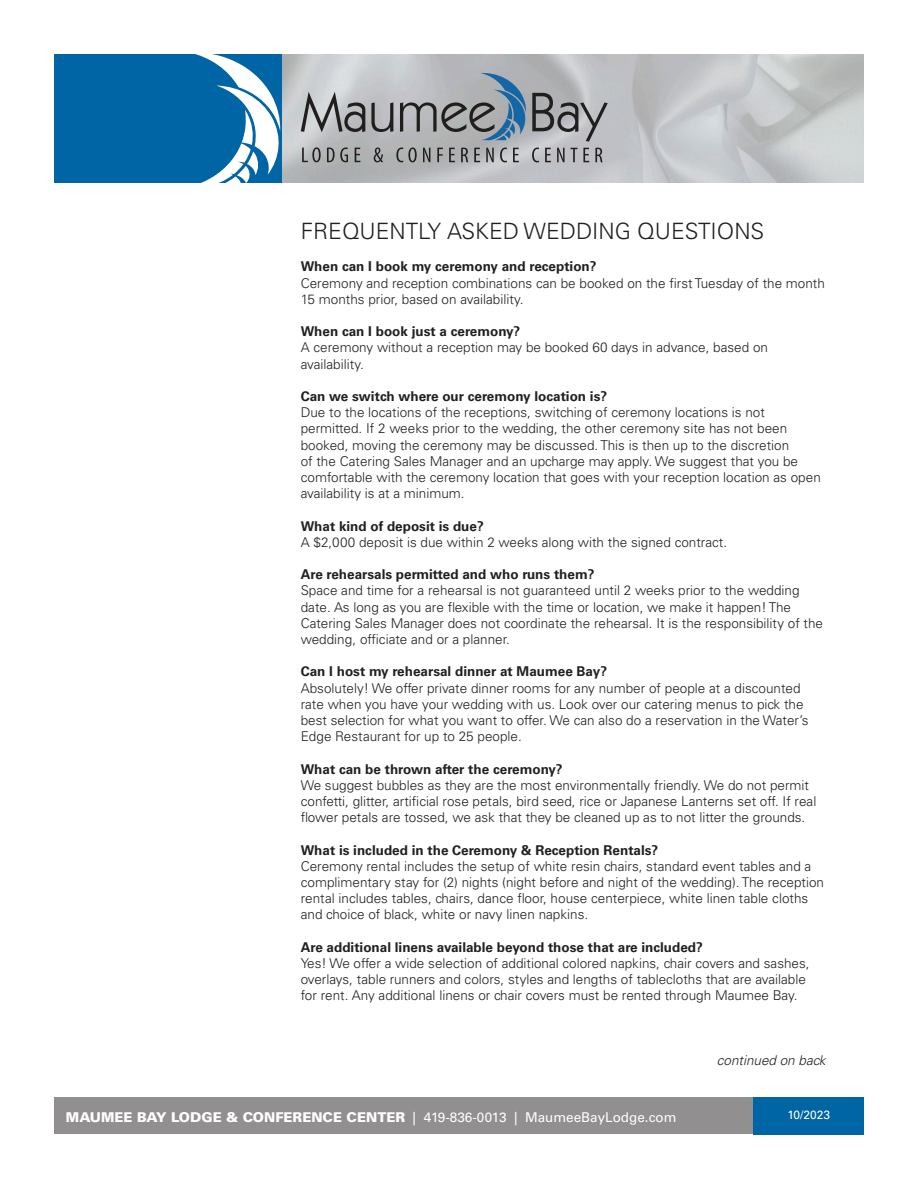
<style>
.page{position:relative;width:918px;height:1188px;background:#fff}
.page>*{position:absolute;margin:0;border:0;box-sizing:border-box;transform-origin:0 0}
.t1{font:300 22.5px "Univers LT Std";color:#231f20}
.t2{font:300 13.5px/16.2px "Univers LT Std";color:#231f20}
.t3{font:700 13.5px "Univers LT Std";color:#231f20}
.t4{font:13.5px "Univers LT Std";color:#fff}
.t5{font:italic 300 13.5px "Univers LT Std";color:#231f20}
.t6{font:12px "Univers LT Std";color:#fff}
.s1{font-weight:900}
</style>
<div class="page">
<div style="left:54px;top:1097px;width:810px;height:37px;background:#918f8f"></div>
<img style="left:282px;top:54px;width:582px;height:129px">
<div style="left:54px;top:54px;width:227px;height:129px;background:#0065a4"></div>
<svg style="left:195px;top:54px;width:87px;height:129px"></svg>
<div style="left:754px;top:1097px;width:110px;height:37px;background:#0065a4"></div>
<svg style="left:302px;top:147px;width:19px;height:15px"></svg>
<svg style="left:327px;top:147px;width:21px;height:15px"></svg>
<svg style="left:355px;top:148px;width:5px;height:14px"></svg>
<svg style="left:301px;top:92px;width:64px;height:40px;background:#999a9c"></svg>
<svg style="left:371px;top:72px;width:237px;height:90px;background:#9ca1a6"></svg>
<p class="t1" style="left:301px;top:218px;width:465px">FREQUENTLY ASKED WEDDING QUESTIONS</p>
<p class="t3" style="left:301px;top:259px;width:297px">When can I book my ceremony and reception?</p>
<p class="t2" style="left:301px;top:275px;width:526px">Ceremony and reception combinations can be booked on the first Tuesday of the month<br>15 months prior, based on availability.</p>
<p class="t3" style="left:301px;top:324px;width:221px">When can I book just a ceremony?</p>
<p class="t2" style="left:301px;top:340px;width:469px">A ceremony without a reception may be booked 60 days in advance, based on availability.</p>
<p class="t3" style="left:301px;top:388px;width:308px">Can we switch where our ceremony location is?</p>
<p class="t2" style="left:301px;top:404px;width:522px">Due to the locations of the receptions, switching of ceremony locations is not permitted. If 2 weeks prior to the wedding, the other ceremony site has not been booked, moving the ceremony may be discussed. This is then up to the discretion<br>of the Catering Sales Manager and an upcharge may apply. We suggest that you be comfortable with the ceremony location that goes with your reception location as open availability is at a minimum.</p>
<p class="t3" style="left:301px;top:518px;width:185px">What kind of deposit is due?</p>
<p class="t2" style="left:301px;top:534px;width:428px">A $2,000 deposit is due within 2 weeks along with the signed contract.</p>
<p class="t3" style="left:301px;top:567px;width:295px">Are rehearsals permitted and who runs them?</p>
<p class="t2" style="left:301px;top:583px;width:500px">Space and time for a rehearsal is not guaranteed until 2 weeks prior to the wedding</p>
<p class="t2" style="left:301px;top:599px;width:492px">date. As long as you are flexible with the time or location, we make it happen! The</p>
<p class="t2" style="left:301px;top:615px;width:524px">Catering Sales Manager does not coordinate the rehearsal. It is the responsibility of the</p>
<p class="t2" style="left:301px;top:631px;width:211px">wedding, officiate and or a planner.</p>
<p class="t3" style="left:301px;top:664px;width:308px">Can I host my rehearsal dinner at Maumee Bay?</p>
<p class="t2" style="left:301px;top:680px;width:504px">Absolutely! We offer private dinner rooms for any number of people at a discounted rate when you have your wedding with us. Look over our catering menus to pick the</p>
<p class="t2" style="left:301px;top:712px;width:509px">best selection for what you want to offer. We can also do a reservation in the Water’s</p>
<p class="t2" style="left:301px;top:728px;width:223px">Edge Restaurant for up to 25 people.</p>
<p class="t3" style="left:301px;top:761px;width:263px">What can be thrown after the ceremony?</p>
<p class="t2" style="left:301px;top:777px;width:510px">We suggest bubbles as they are the most environmentally friendly. We do not permit</p>
<p class="t2" style="left:301px;top:793px;width:517px">confetti, glitter, artificial rose petals, bird seed, rice or Japanese Lanterns set off. If real</p>
<p class="t2" style="left:301px;top:809px;width:506px">flower petals are tossed, we ask that they be cleaned up as to not litter the grounds.</p>
<p class="t3" style="left:301px;top:842px;width:359px">What is included in the Ceremony &amp; Reception Rentals?</p>
<p class="t2" style="left:301px;top:858px;width:512px">Ceremony rental includes the setup of white resin chairs, standard event tables and a</p>
<p class="t2" style="left:301px;top:874px;width:525px">complimentary stay for (2) nights (night before and night of the wedding). The reception</p>
<p class="t2" style="left:301px;top:890px;width:509px">rental includes tables, chairs, dance floor, house centerpiece, white linen table cloths and choice of black, white or navy linen napkins.</p>
<p class="t3" style="left:301px;top:939px;width:404px">Are additional linens available beyond those that are included?</p>
<p class="t2" style="left:301px;top:955px;width:510px">Yes! We offer a wide selection of additional colored napkins, chair covers and sashes,</p>
<p class="t2" style="left:301px;top:971px;width:507px">overlays, table runners and colors, styles and lengths of tablecloths that are available</p>
<p class="t2" style="left:301px;top:988px;width:498px">for rent. Any additional linens or chair covers must be rented through Maumee Bay.</p>
<p class="t4" style="left:66px;top:1109px;width:612px"><span class="s1">MAUMEE BAY LODGE &amp; CONFERENCE CENTER</span> | 419-836-0013 | MaumeeBayLodge.com</p>
<p class="t5" style="left:717px;top:1052px;width:110px">continued on back</p>
<p class="t6" style="left:788px;top:1108px;width:44px">10/2023</p>
</div>
